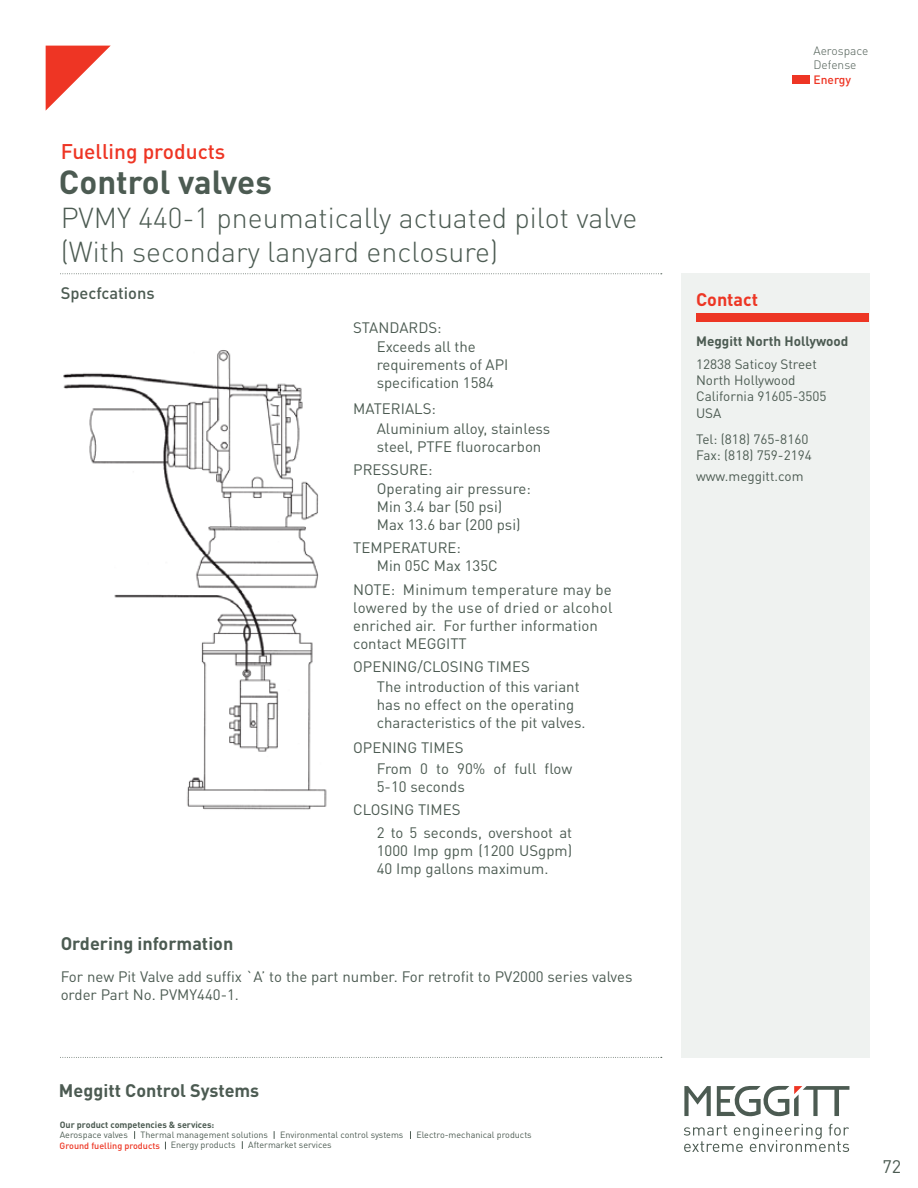
<style>
.page{position:relative;width:918px;height:1188px;background:#fff}
.page>*{position:absolute;margin:0;border:0;box-sizing:border-box;transform-origin:0 0}
.t1{font:700 33px "DINOT";color:#4c5b52}
.t2{font:300 28.5px/34.2px "DINOT";color:#4c5b52}
.t3{font:500 21px "DINOT";color:#ee3524}
.t4{font:700 18px "DINOT";color:#4c5b52}
.t5{font:700 18px "DINOT";color:#ed3624}
.t6{font:18px "DINOT";color:#4c5b52}
.t7{font:500 16.5px "DINOT";color:#4c5b52}
.t8{font:15px/18px "DINOT";color:#4c5b52}
.t9{font:13.5px/16.2px "DINOT";color:#4c5b52}
.t10{font:700 13.5px "DINOT";color:#4c5b52}
.t11{font:300 12px/14.4px "DINOT";color:#4c5b52}
.t12{font:500 12px "DINOT";color:#ee3524}
.t13{font:9px "DINOT";color:#4c5b52}
.t14{font:500 9px "DINOT";color:#ed3624}
.t15{font:700 9px "DINOT";color:#4c5b52}
.s1{font-weight:400;color:#4c5b52}
</style>
<div class="page">
<svg style="left:62px;top:273px;width:600px;height:1px"></svg>
<svg style="left:62px;top:1057px;width:600px;height:1px"></svg>
<svg style="left:46px;top:46px;width:64px;height:64px"></svg>
<svg style="left:684px;top:1124px;width:165px;height:28px"></svg>
<svg style="left:684px;top:1086px;width:27px;height:30px"></svg>
<svg style="left:717px;top:1085px;width:132px;height:31px"></svg>
<div style="left:681px;top:273px;width:188px;height:785px;background:#eff2f0"></div>
<div style="left:792px;top:75px;width:18px;height:9px;background:#ee3524"></div>
<div style="left:697px;top:313px;width:172px;height:9px;background:#ed3624"></div>
<img style="left:63px;top:350px;width:264px;height:460px">
<h3 class="t3" style="left:61px;top:138px;width:166px">Fuelling products</h3>
<h1 class="t1" style="left:59px;top:161px;width:214px">Control valves</h1>
<h2 class="t2" style="left:61px;top:200px;width:578px">PVMY 440-1 pneumatically actuated pilot valve (With secondary lanyard enclosure)</h2>
<p class="t7" style="left:61px;top:282px;width:96px">Specfcations</p>
<p class="t8" style="left:353px;top:318px;width:90px">STANDARDS:</p>
<p class="t8" style="left:377px;top:338px;width:133px">Exceeds all the requirements of API specification 1584</p>
<p class="t8" style="left:353px;top:399px;width:84px">MATERIALS:</p>
<p class="t8" style="left:377px;top:420px;width:175px">Aluminium alloy, stainless steel, PTFE fluorocarbon</p>
<p class="t8" style="left:353px;top:460px;width:81px">PRESSURE:</p>
<p class="t8" style="left:377px;top:480px;width:156px">Operating air pressure:<br>Min 3.4 bar (50 psi)<br>Max 13.6 bar (200 psi)</p>
<p class="t8" style="left:353px;top:538px;width:109px">TEMPERATURE:</p>
<p class="t8" style="left:377px;top:556px;width:123px">Min 05C Max 135C</p>
<p class="t8" style="left:353px;top:580px;width:261px">NOTE: Minimum temperature may be lowered by the use of dried or alcohol enriched air. For further information contact MEGGITT</p>
<p class="t8" style="left:377px;top:678px;width:210px">The introduction of this variant has no effect on the operating characteristics of the pit valves.</p>
<p class="t8" style="left:377px;top:759px;width:197px">From 0 to 90% of full flow<br>5-10 seconds</p>
<p class="t8" style="left:377px;top:823px;width:197px;text-align:justify">2 to 5 seconds, overshoot at 1000 Imp gpm (1200 USgpm)<br>40 Imp gallons maximum.</p>
<p class="t8" style="left:353px;top:657px;width:178px">OPENING/CLOSING TIMES</p>
<p class="t8" style="left:353px;top:738px;width:112px">OPENING TIMES</p>
<p class="t8" style="left:353px;top:801px;width:109px">CLOSING TIMES</p>
<p class="t4" style="left:61px;top:932px;width:174px">Ordering information</p>
<p class="t8" style="left:61px;top:967px;width:573px">For new Pit Valve add suffix `A’ to the part number. For retrofit to PV2000 series valves order Part No. PVMY440-1.</p>
<p class="t4" style="left:59px;top:1079px;width:202px">Meggitt Control Systems</p>
<p class="t15" style="left:60px;top:1119px;width:156px">Our product competencies &amp; services:</p>
<p class="t13" style="left:60px;top:1129px;width:70px">Aerospace valves</p>
<p class="t13" style="left:140px;top:1129px;width:129px">Thermal management solutions</p>
<p class="t13" style="left:280px;top:1129px;width:125px">Environmental control systems</p>
<p class="t13" style="left:416px;top:1129px;width:117px">Electro-mechanical products</p>
<p class="t14" style="left:60px;top:1140px;width:177px">Ground fuelling products <span class="s1">Energy products</span></p>
<p class="t13" style="left:248px;top:1139px;width:85px">Aftermarket services</p>
<p class="t11" style="left:813px;top:43px;width:57px">Aerospace<br>Defense</p>
<p class="t12" style="left:813px;top:72px;width:39px">Energy</p>
<p class="t5" style="left:696px;top:288px;width:64px">Contact</p>
<p class="t10" style="left:696px;top:332px;width:154px">Meggitt North Hollywood</p>
<p class="t9" style="left:696px;top:356px;width:132px">12838 Saticoy Street<br>North Hollywood<br>California 91605-3505<br>USA</p>
<p class="t9" style="left:696px;top:431px;width:117px">Tel: (818) 765-8160<br>Fax: (818) 759-2194</p>
<p class="t9" style="left:696px;top:468px;width:109px">www.meggitt.com</p>
<p class="t6" style="left:883px;top:1155px;width:20px">72</p>
</div>
